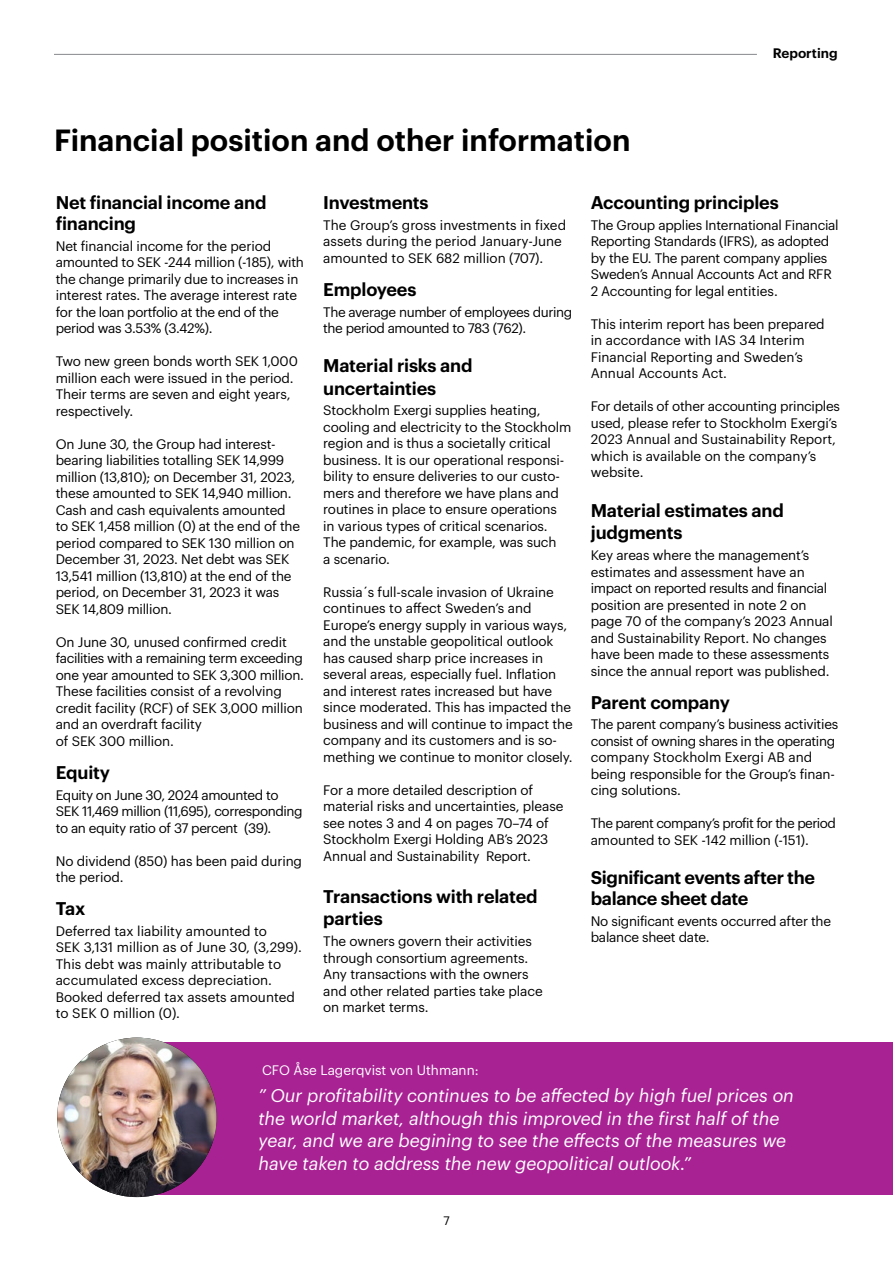
<style>
.page{position:relative;width:893px;height:1263px;background:#fff}
.page>*{position:absolute;margin:0;border:0;box-sizing:border-box;transform-origin:0 0}
.t1{font:600 30px "Graphik";color:#000}
.t2{font:600 18px/22.5px "Graphik";letter-spacing:-.01em;color:#000}
.t3{font:italic 18px/22.5px "Graphik";color:#fff}
.t4{font:13.5px/16.5px "Graphik";letter-spacing:-.01em;color:#000}
.t5{font:13.5px/16.5px "Graphik";letter-spacing:-.03em;color:#000}
.t6{font:13.5px/16.5px "Graphik";letter-spacing:-.04em;color:#000}
.t7{font:13.5px "Graphik";color:#fff}
.t8{font:600 13.5px "Graphik";color:#000}
.t9{font:12px "Graphik";color:#000}
</style>
<div class="page">
<div style="left:155px;top:1042px;width:738px;height:152px;background:#a82293"></div>
<img style="left:57px;top:1037px;width:160px;height:160px;border-radius:80px">
<hr style="left:54px;top:54px;width:703px;height:1px;background:#87888c">
<h1 class="t1" style="left:54px;top:117px;width:578px">Financial position and other information</h1>
<p class="t8" style="left:773px;top:43px;width:67px">Reporting</p>
<h2 class="t2" style="left:56px;top:190px;width:212px;line-height:21px">Net financial income and financing</h2>
<p class="t4" style="left:56px;top:237px;width:250px">Net financial income for the period amounted to SEK -244 million (-185), with the change primarily due to increases in interest rates. The average interest rate for the loan portfolio at the end of the period was 3.53% (3.42%).</p>
<p class="t4" style="left:56px;top:352px;width:244px">Two new green bonds worth SEK 1,000 million each were issued in the period.<br>Their terms are seven and eight years, respectively.</p>
<p class="t4" style="left:56px;top:435px;width:246px">On June 30, the Group had interest&shy;bearing liabilities totalling SEK 14,999 million (13,810); on December 31, 2023, these amounted to SEK 14,940 million.<br>Cash and cash equivalents amounted to SEK 1,458 million (0) at the end of the period compared to SEK 130 million on December 31, 2023. Net debt was SEK 13,541 million (13,810) at the end of the period, on December 31, 2023 it was SEK 14,809 million.</p>
<p class="t4" style="left:56px;top:633px;width:250px">On June 30, unused confirmed credit facilities with a remaining term exceeding one year amounted to SEK 3,300 million.<br>These facilities consist of a revolving credit facility (RCF) of SEK 3,000 million and an overdraft facility<br>of SEK 300 million.</p>
<h2 class="t2" style="left:56px;top:759px;width:56px">Equity</h2>
<p class="t5" style="left:56px;top:785px;width:248px">Equity on June 30, 2024 amounted to<br>SEK 11,469 million (11,695), corresponding to an equity ratio of 37 percent (39).</p>
<p class="t4" style="left:56px;top:851px;width:248px">No dividend (850) has been paid during the period.</p>
<h2 class="t2" style="left:56px;top:896px;width:31px">Tax</h2>
<p class="t4" style="left:56px;top:922px;width:248px">Deferred tax liability amounted to<br>SEK 3,131 million as of June 30, (3,299).<br>This debt was mainly attributable to accumulated excess depreciation.<br>Booked deferred tax assets amounted to SEK 0 million (0).</p>
<h2 class="t2" style="left:323px;top:190px;width:107px">Investments</h2>
<p class="t4" style="left:323px;top:216px;width:244px">The Group’s gross investments in fixed assets during the period January-June amounted to SEK 682 million (707).</p>
<h2 class="t2" style="left:323px;top:276px;width:95px">Employees</h2>
<p class="t5" style="left:323px;top:302px;width:251px">The average number of employees during the period amounted to 783 (762).</p>
<h2 class="t2" style="left:323px;top:353px;width:151px">Material risks and uncertainties</h2>
<p class="t4" style="left:323px;top:401px;width:250px">Stockholm Exergi supplies heating, cooling and electricity to the Stockholm region and is thus a societally critical business. It is our operational responsi&shy;bility to ensure deliveries to our custo&shy;mers and therefore we have plans and routines in place to ensure operations in various types of critical scenarios.<br>The pandemic, for example, was such<br>a scenario.</p>
<p class="t4" style="left:323px;top:583px;width:251px">Russia´s full-scale invasion of Ukraine continues to affect Sweden’s and Europe’s energy supply in various ways, and the unstable geopolitical outlook has caused sharp price increases in several areas, especially fuel. Inflation and interest rates increased but have since moderated. This has impacted the business and will continue to impact the company and its customers and is so&shy;mething we continue to monitor closely.</p>
<p class="t4" style="left:323px;top:781px;width:242px">For a more detailed description of material risks and uncertainties, please see notes 3 and 4 on pages 70–74 of Stockholm Exergi Holding AB’s 2023<br>Annual and Sustainability Report.</p>
<h2 class="t2" style="left:323px;top:883px;width:216px">Transactions with related parties</h2>
<p class="t4" style="left:323px;top:932px;width:221px">The owners govern their activities through consortium agreements.<br>Any transactions with the owners and other related parties take place on market terms.</p>
<h2 class="t2" style="left:591px;top:190px;width:190px">Accounting principles</h2>
<p class="t4" style="left:591px;top:216px;width:249px">The Group applies International Financial Reporting Standards (IFRS), as adopted by the EU. The parent company applies Sweden’s Annual Accounts Act and RFR 2 Accounting for legal entities.</p>
<p class="t4" style="left:591px;top:315px;width:235px">This interim report has been prepared in accordance with IAS 34 Interim<br>Financial Reporting and Sweden’s<br>Annual Accounts Act.</p>
<p class="t4" style="left:591px;top:397px;width:251px">For details of other accounting principles used, please refer to Stockholm Exergi’s 2023 Annual and Sustainability Report, which is available on the company’s website.</p>
<h2 class="t2" style="left:591px;top:497px;width:195px">Material estimates and judgments</h2>
<p class="t4" style="left:591px;top:546px;width:244px">Key areas where the management’s estimates and assessment have an impact on reported results and financial position are presented in note 2 on page 70 of the company’s 2023 Annual and Sustainability Report. No changes have been made to these assessments since the annual report was published.</p>
<h2 class="t2" style="left:591px;top:689px;width:141px">Parent company</h2>
<p class="t4" style="left:591px;top:715px;width:249px">The parent company’s business activities consist of owning shares in the operating company Stockholm Exergi AB and being responsible for the Group’s finan&shy;cing solutions.</p>
<p class="t6" style="left:591px;top:814px;width:247px">The parent company’s profit for the period amounted to SEK -142 million (-151).</p>
<h2 class="t2" style="left:591px;top:865px;width:226px;line-height:21px">Significant events after the balance sheet date</h2>
<p class="t4" style="left:591px;top:911px;width:242px">No significant events occurred after the balance sheet date.</p>
<p class="t7" style="left:262px;top:1060px;width:218px">CFO Åse Lagerqvist von Uthmann:</p>
<p class="t3" style="left:258px;top:1083px;width:537px">” Our profitability continues to be affected by high fuel prices on the world market, although this improved in the first half of the year, and we are begining to see the effects of the measures we have taken to address the new geopolitical outlook.”</p>
<p class="t9" style="left:443px;top:1212px;width:8px">7</p>
</div>
